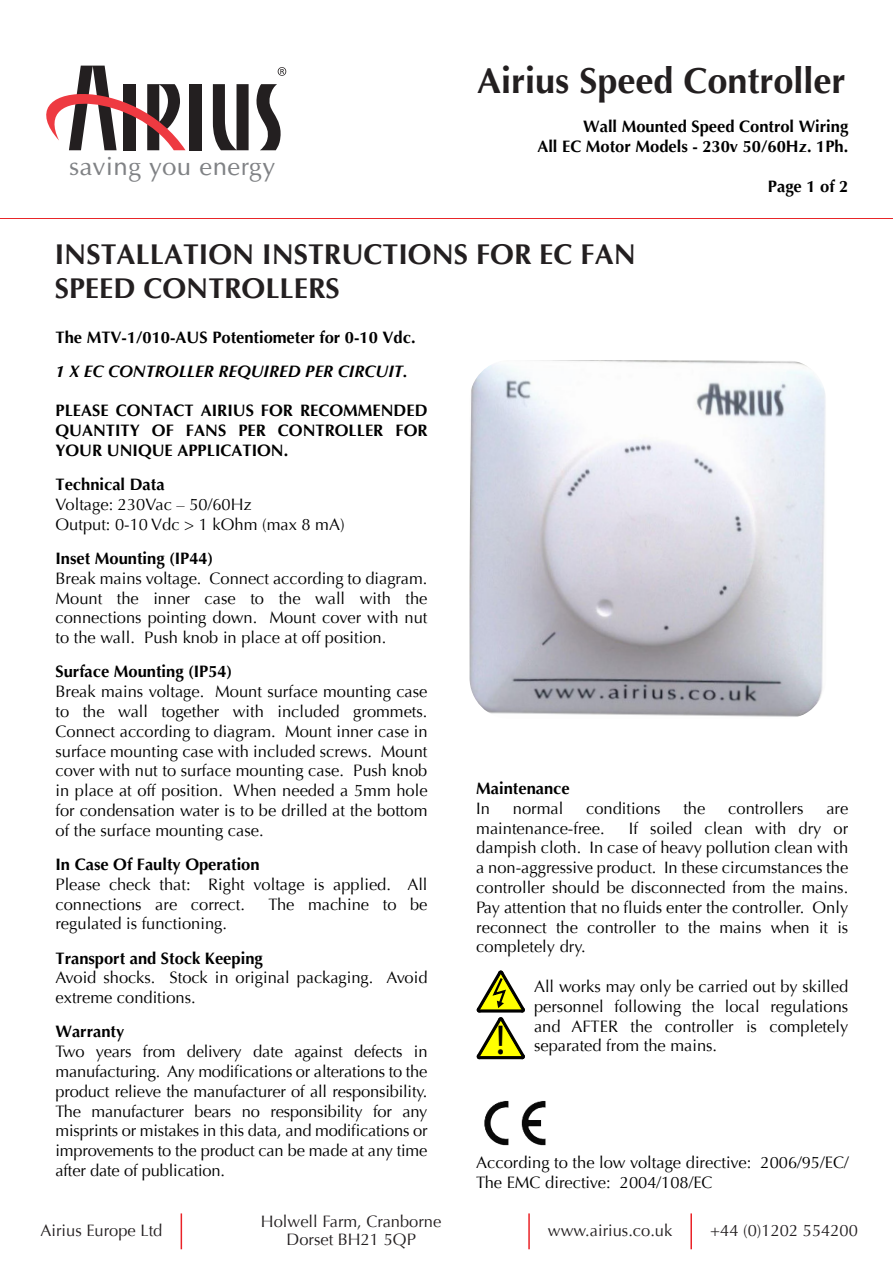
<style>
.page{position:relative;width:893px;height:1263px;background:#fff}
.page>*{position:absolute;margin:0;border:0;box-sizing:border-box;transform-origin:0 0}
.t1{font:42px "Myriad Pro";color:#000}
.t2{font:700 36px "Optima";color:#231f20}
.t3{font:700 28.5px/34.2px "Optima";color:#231f20}
.t4{font:25.5px "Optima";letter-spacing:.02em;color:#808285}
.t5{font:16.5px/19.8px "Optima";color:#000;text-align:justify}
.t6{font:700 16.5px/19.8px "Optima";color:#000;text-align:right}
.t7{font:16.5px/18px "Optima";color:#231f20;text-align:center}
.t8{font:italic 700 16.5px "Optima";color:#000}
</style>
<div class="page">
<div style="left:190px;top:84px;width:12px;height:66px;background:#231f20"></div>
<svg style="left:213px;top:84px;width:36px;height:66px"></svg>
<svg style="left:256px;top:84px;width:25px;height:66px"></svg>
<svg style="left:46px;top:66px;width:140px;height:84px"></svg>
<svg style="left:278px;top:67px;width:8px;height:9px"></svg>
<hr style="left:1px;top:218px;width:892px;height:1px;background:#e82629">
<img style="left:470px;top:360px;width:356px;height:357px">
<img style="left:484px;top:1101px;width:62px;height:45px">
<svg style="left:476px;top:970px;width:49px;height:90px"></svg>
<hr style="left:181px;top:1213px;width:1px;height:36px;background:#ea2227">
<hr style="left:528px;top:1213px;width:2px;height:36px;background:#ea2227">
<hr style="left:690px;top:1213px;width:2px;height:36px;background:#ea2227">
<h3 class="t4" style="left:69px;top:151px;width:208px">saving you energy</h3>
<h2 class="t2" style="left:477px;top:66px;width:370px">Airius Speed Controller</h2>
<p class="t6" style="left:537px;top:118px;width:312px">Wall Mounted Speed Control Wiring<br>All EC Motor Models - 230v 50/60Hz. 1Ph.</p>
<p class="t6" style="left:768px;top:178px;width:82px">Page 1 of 2</p>
<h3 class="t3" style="left:55px;top:240px;width:583px">INSTALLATION INSTRUCTIONS FOR EC FAN<br>SPEED CONTROLLERS</h3>
<p class="t6" style="left:56px;top:329px;width:362px">The MTV-1/010-AUS Potentiometer for 0-10 Vdc.</p>
<p class="t8" style="left:56px;top:365px;width:354px">1 X EC CONTROLLER REQUIRED PER CIRCUIT.</p>
<p class="t6" style="left:56px;top:402px;width:374px;text-align:justify">PLEASE CONTACT AIRIUS FOR RECOMMENDED QUANTITY OF FANS PER CONTROLLER FOR YOUR UNIQUE APPLICATION.</p>
<p class="t6" style="left:56px;top:476px;width:111px">Technical Data</p>
<p class="t5" style="left:56px;top:496px;width:291px">Voltage: 230Vac – 50/60Hz<br>Output: 0-10 Vdc &gt; 1 kOhm (max 8 mA)</p>
<p class="t6" style="left:56px;top:550px;width:159px">Inset Mounting (IP44)</p>
<p class="t5" style="left:56px;top:570px;width:373px">Break mains voltage. Connect according to diagram.<br>Mount the inner case to the wall with the connections pointing down. Mount cover with nut to the wall. Push knob in place at off position.</p>
<p class="t6" style="left:56px;top:663px;width:178px">Surface Mounting (IP54)</p>
<p class="t5" style="left:56px;top:683px;width:374px">Break mains voltage. Mount surface mounting case to the wall together with included grommets.<br>Connect according to diagram. Mount inner case in surface mounting case with included screws. Mount cover with nut to surface mounting case. Push knob in place at off position. When needed a 5mm hole for condensation water is to be drilled at the bottom of the surface mounting case.</p>
<p class="t6" style="left:56px;top:856px;width:206px">In Case Of Faulty Operation</p>
<p class="t5" style="left:56px;top:876px;width:373px">Please check that: Right voltage is applied. All connections are correct.</p>
<p class="t6" style="left:476px;top:780px;width:95px">Maintenance</p>
<p class="t5" style="left:476px;top:800px;width:15px">In</p>
<p class="t5" style="left:513px;top:800px;width:52px">normal</p>
<p class="t5" style="left:586px;top:800px;width:76px">conditions</p>
<p class="t5" style="left:683px;top:800px;width:24px">the</p>
<p class="t5" style="left:728px;top:800px;width:77px">controllers</p>
<p class="t5" style="left:826px;top:800px;width:23px">are</p>
<p class="t5" style="left:476px;top:820px;width:130px">maintenance-free.</p>
<p class="t5" style="left:476px;top:820px;width:374px;text-indent:153px">If soiled clean with dry or dampish cloth. In case of heavy pollution clean with a non-aggressive product. In these circumstances the controller should be disconnected from the mains.<br>Pay attention that no fluids enter the controller. Only reconnect the controller to the mains when it is completely dry.</p>
<p class="t5" style="left:534px;top:978px;width:316px">All works may only be carried out by skilled personnel following the local regulations and AFTER the controller is completely</p>
<p class="t5" style="left:269px;top:896px;width:160px">The machine to be</p>
<p class="t5" style="left:56px;top:915px;width:173px">regulated is functioning.</p>
<p class="t6" style="left:56px;top:950px;width:209px">Transport and Stock Keeping</p>
<p class="t5" style="left:56px;top:969px;width:374px">Avoid shocks. Stock in original packaging. Avoid extreme conditions.</p>
<p class="t6" style="left:56px;top:1023px;width:70px">Warranty</p>
<p class="t5" style="left:56px;top:1043px;width:374px">Two years from delivery date against defects in manufacturing. Any modifications or alterations to the product relieve the manufacturer of all responsibility.<br>The manufacturer bears no responsibility for any misprints or mistakes in this data, and modifications or improvements to the product can be made at any time after date of publication.</p>
<h1 class="t1" style="left:496px;top:1015px;width:11px">!</h1>
<p class="t5" style="left:534px;top:1037px;width:185px">separated from the mains.</p>
<p class="t5" style="left:476px;top:1154px;width:374px">According to the low voltage directive: 2006/95/EC/<br>The EMC directive: 2004/108/EC</p>
<p class="t7" style="left:261px;top:1214px;width:182px">Holwell Farm, Cranborne<br>Dorset BH21 5QP</p>
<p class="t7" style="left:41px;top:1223px;width:123px">Airius Europe Ltd</p>
<p class="t7" style="left:548px;top:1223px;width:126px">www.airius.co.uk</p>
<p class="t7" style="left:710px;top:1223px;width:149px">+44 (0)1202 554200</p>
</div>
